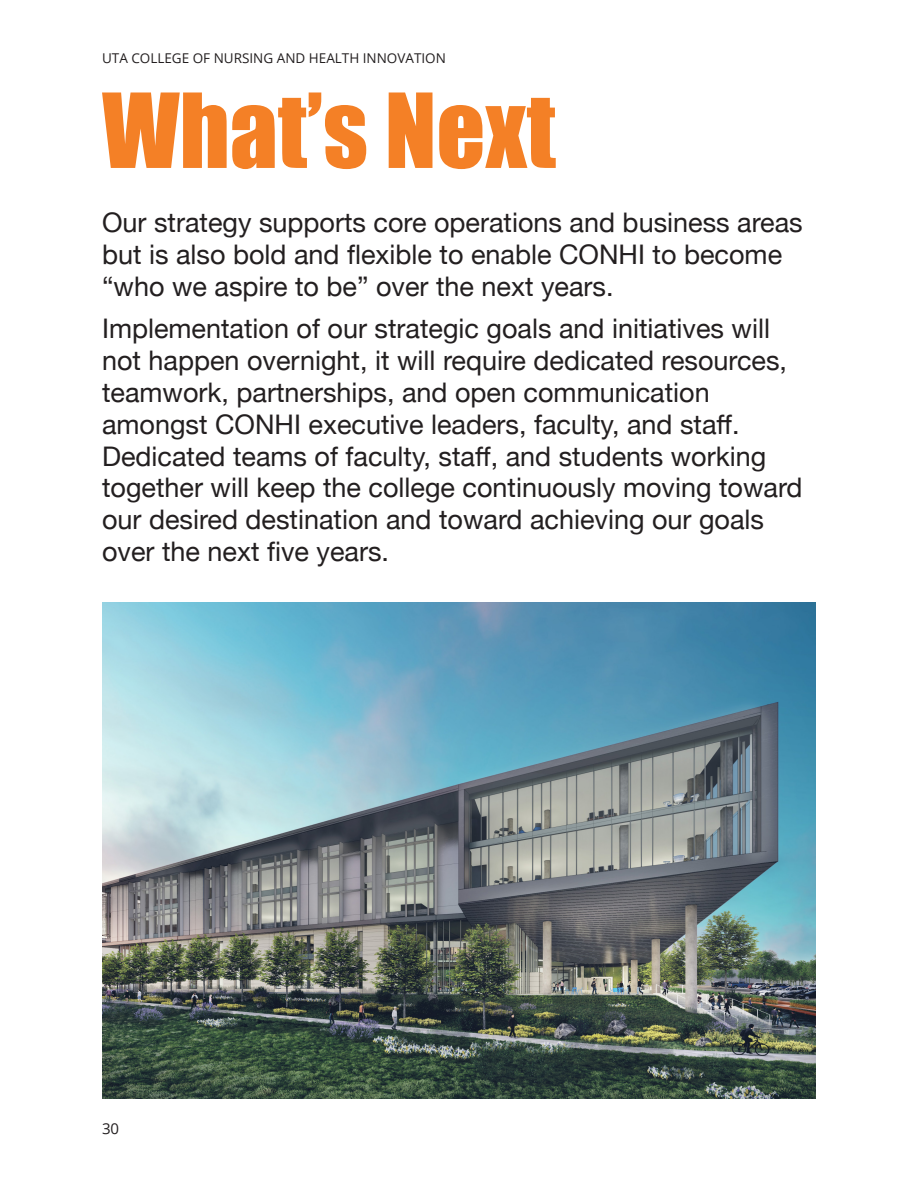
<style>
.page{position:relative;width:918px;height:1188px;background:#fff}
.page>*{position:absolute;margin:0;border:0;box-sizing:border-box;transform-origin:0 0}
.List_Section_Title{font:95.4px "Impact";color:#f48026}
.Body_Text_Defaults{font:27px/32px "Helvetica Neue";color:#231f20}
.t1{font:15px "Open Sans";color:#231f20}
.t2{font:13.5px "Open Sans";color:#231f20}
</style>
<div class="page">
<img style="left:102px;top:603px;width:714px;height:496px">
<p class="t2" style="left:102px;top:49px;width:345px">UTA COLLEGE OF NURSING AND HEALTH INNOVATION</p>
<p class="List_Section_Title" style="left:102px;top:57px;width:455px">What’s Next</p>
<p class="Body_Text_Defaults" style="left:102px;top:208px;width:702px">Our strategy supports core operations and business areas but is also bold and flexible to enable CONHI to become “who we aspire to be” over the next years.</p>
<p class="Body_Text_Defaults" style="left:102px;top:314px;width:702px">Implementation of our strategic goals and initiatives will not happen overnight, it will require dedicated resources, teamwork, partnerships, and open communication amongst CONHI executive leaders, faculty, and staff.<br>Dedicated teams of faculty, staff, and students working together will keep the college continuously moving toward our desired destination and toward achieving our goals over the next five years.</p>
<p class="t1" style="left:102px;top:1118px;width:19px">30</p>
</div>
